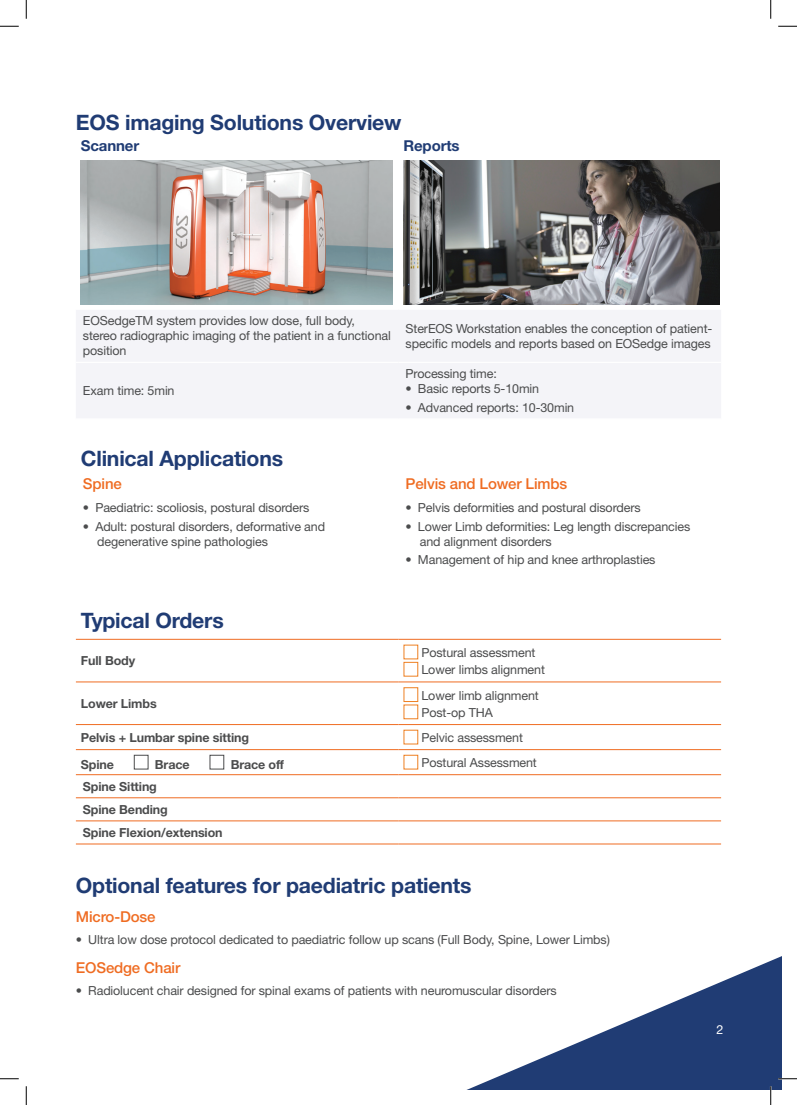
<style>
.page{position:relative;width:797px;height:1105px;background:#fff}
.page>*{position:absolute;margin:0;border:0;box-sizing:border-box;transform-origin:0 0}
.t1{font:700 21.25px "Helvetica Neue LT Std";letter-spacing:-.01em;color:#203c74}
.t2{font:500 15px "Helvetica Neue LT Std";letter-spacing:-.01em;color:#ef6c22}
.t3{font:700 15px "Helvetica Neue LT Std";letter-spacing:-.01em;color:#203c74}
.t4{font:12.5px/15px "Helvetica Neue LT Std";letter-spacing:-.01em;color:#4b4c4d}
.t5{font:700 12.5px/23.1px "Helvetica Neue LT Std";letter-spacing:-.01em;color:#4b4c4d}
.t6{font:12.5px "Helvetica Neue LT Std";color:#fff}
</style>
<div class="page">
<svg style="left:175px;top:661px;width:606px;height:428px"></svg>
<div style="left:76px;top:310px;width:645px;height:108px;background:#f4f4f8"></div>
<hr style="left:76px;top:362px;width:322px;height:1px;background:#fff">
<hr style="left:398px;top:362px;width:323px;height:1px;background:#fff">
<img style="left:81px;top:161px;width:311px;height:143px">
<img style="left:403px;top:161px;width:316px;height:143px">
<hr style="left:76px;top:639px;width:322px;height:1px;background:#ef6c22">
<hr style="left:398px;top:639px;width:323px;height:1px;background:#ef6c22">
<hr style="left:76px;top:682px;width:322px;height:1px;background:#ef6c22">
<hr style="left:398px;top:682px;width:323px;height:1px;background:#ef6c22">
<hr style="left:76px;top:724px;width:322px;height:1px;background:#ef6c22">
<hr style="left:398px;top:724px;width:323px;height:1px;background:#ef6c22">
<hr style="left:76px;top:749px;width:322px;height:1px;background:#ef6c22">
<hr style="left:398px;top:749px;width:323px;height:1px;background:#ef6c22">
<hr style="left:76px;top:774px;width:322px;height:1px;background:#ef6c22">
<hr style="left:398px;top:774px;width:323px;height:1px;background:#ef6c22">
<hr style="left:76px;top:797px;width:322px;height:1px;background:#ef6c22">
<hr style="left:398px;top:797px;width:323px;height:1px;background:#ef6c22">
<hr style="left:76px;top:820px;width:322px;height:1px;background:#ef6c22">
<hr style="left:398px;top:820px;width:323px;height:1px;background:#ef6c22">
<hr style="left:76px;top:844px;width:322px;height:1px;background:#ef6c22">
<hr style="left:398px;top:844px;width:323px;height:1px;background:#ef6c22">
<div style="left:403px;top:662px;width:15px;height:15px;border:1px solid #ee8022"></div>
<div style="left:403px;top:687px;width:15px;height:15px;border:1px solid #ee8022"></div>
<div style="left:134px;top:755px;width:14px;height:14px;border:1px solid #4b4c4d"></div>
<div style="left:210px;top:755px;width:14px;height:14px;border:1px solid #4b4c4d"></div>
<div style="left:403px;top:755px;width:15px;height:14px;border:1px solid #ee8022"></div>
<svg style="left:0;top:25px;width:19px;height:2px"></svg>
<svg style="left:778px;top:25px;width:19px;height:2px"></svg>
<svg style="left:0;top:1078px;width:19px;height:1px"></svg>
<svg style="left:778px;top:1078px;width:19px;height:1px"></svg>
<svg style="left:25px;top:0;width:2px;height:19px"></svg>
<svg style="left:25px;top:1086px;width:2px;height:19px"></svg>
<svg style="left:770px;top:0;width:1px;height:19px"></svg>
<svg style="left:770px;top:1086px;width:1px;height:19px"></svg>
<h1 class="t1" style="left:76px;top:109px;width:327px">EOS imaging Solutions Overview</h1>
<p class="t3" style="left:81px;top:136px;width:60px">Scanner</p>
<p class="t3" style="left:403px;top:136px;width:58px">Reports</p>
<p class="t4" style="left:83px;top:313px;width:309px">EOSedgeTM system provides low dose, full body, stereo radiographic imaging of the patient in a functional position</p>
<p class="t4" style="left:405px;top:321px;width:308px">SterEOS Workstation enables the conception of patient&shy;specific models and reports based on EOSedge images</p>
<p class="t4" style="left:83px;top:383px;width:93px">Exam time: 5min</p>
<p class="t4" style="left:405px;top:366px;width:93px">Processing time:</p>
<p class="t4" style="left:405px;top:381px;width:135px">• Basic reports 5-10min</p>
<p class="t4" style="left:405px;top:400px;width:170px">• Advanced reports: 10-30min</p>
<h1 class="t1" style="left:81px;top:445px;width:204px">Clinical Applications</h1>
<p class="t2" style="left:83px;top:475px;width:40px">Spine</p>
<p class="t2" style="left:405px;top:475px;width:163px">Pelvis and Lower Limbs</p>
<p class="t4" style="left:83px;top:500px;width:228px">• Paediatric: scoliosis, postural disorders</p>
<p class="t4" style="left:97px;top:518px;width:229px;text-indent:-14px">• Adult: postural disorders, deformative and degenerative spine pathologies</p>
<p class="t4" style="left:405px;top:500px;width:236px">• Pelvis deformities and postural disorders</p>
<p class="t4" style="left:420px;top:518px;width:272px;text-indent:-14px">• Lower Limb deformities: Leg length discrepancies and alignment disorders</p>
<p class="t4" style="left:405px;top:552px;width:251px">• Management of hip and knee arthroplasties</p>
<h1 class="t1" style="left:81px;top:607px;width:144px">Typical Orders</h1>
<p class="t5" style="left:81px;top:649px;width:56px">Full Body</p>
<p class="t4" style="left:421px;top:644px;width:125px;line-height:17.2px">Postural assessment<br>Lower limbs alignment</p>
<p class="t5" style="left:81px;top:691px;width:77px">Lower Limbs</p>
<p class="t4" style="left:421px;top:686px;width:119px;line-height:17.2px">Lower limb alignment<br>Post-op THA</p>
<p class="t5" style="left:81px;top:725px;width:170px">Pelvis + Lumbar spine sitting</p>
<p class="t4" style="left:421px;top:730px;width:103px">Pelvic assessment</p>
<p class="t5" style="left:81px;top:753px;width:35px">Spine</p>
<p class="t5" style="left:155px;top:753px;width:36px">Brace</p>
<p class="t5" style="left:231px;top:753px;width:55px">Brace off</p>
<p class="t4" style="left:421px;top:755px;width:117px">Postural Assessment</p>
<p class="t5" style="left:83px;top:774px;width:141px">Spine Sitting<br>Spine Bending<br>Spine Flexion/extension</p>
<h1 class="t1" style="left:76px;top:872px;width:397px">Optional features for paediatric patients</h1>
<p class="t2" style="left:76px;top:907px;width:81px">Micro-Dose</p>
<p class="t4" style="left:76px;top:932px;width:535px">• Ultra low dose protocol dedicated to paediatric follow up scans (Full Body, Spine, Lower Limbs)</p>
<p class="t2" style="left:76px;top:958px;width:106px">EOSedge Chair</p>
<p class="t4" style="left:76px;top:982px;width:482px">• Radiolucent chair designed for spinal exams of patients with neuromuscular disorders</p>
<p class="t6" style="left:716px;top:1022px;width:8px">2</p>
</div>
